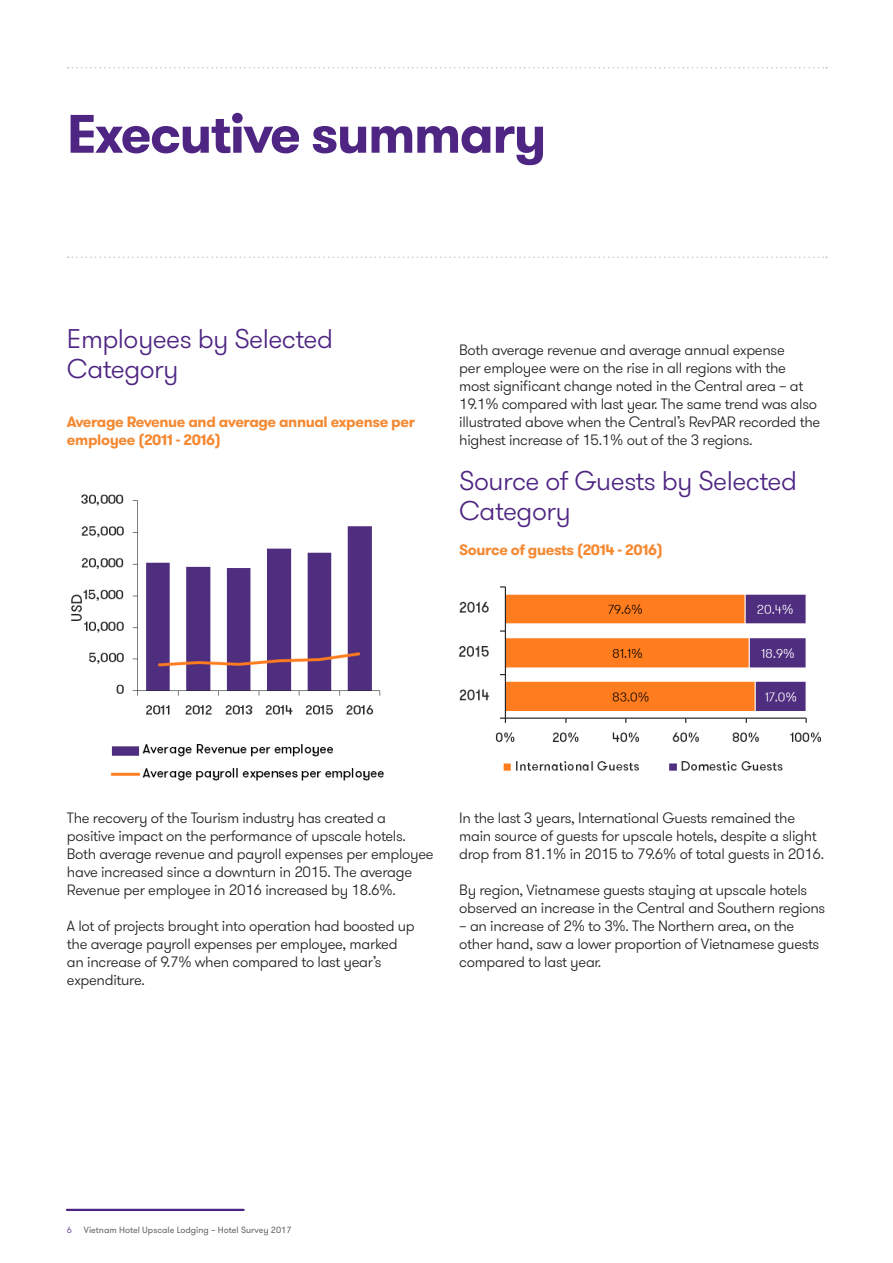
<style>
.page{position:relative;width:893px;height:1263px;background:#fff}
.page>*{position:absolute;margin:0;border:0;box-sizing:border-box;transform-origin:0 0}
.A_Title_text__ToC{font:700 54px "GT Walsheim Pro";letter-spacing:-.03em;color:#4e2582}
.D_Sub_heading_one{font:300 27px/30px "GT Walsheim Pro";letter-spacing:-.02em;color:#4e2582}
.G_Body_copy_normal{font:300 15px/18px "GT Walsheim Pro";letter-spacing:-.02em;color:#231f20}
.E_Sub_heading_two{font:700 15px/18px "GT Walsheim Pro";letter-spacing:-.025em;color:#f58932}
.t1{font:9px "GT Walsheim Pro";color:#636366}
.t2{font:9px "GT Walsheim Pro";color:#6e5299}
</style>
<div class="page">
<svg style="left:68px;top:256px;width:759px;height:2px"></svg>
<svg style="left:68px;top:67px;width:759px;height:1px"></svg>
<img style="left:71px;top:494px;width:313px;height:287px">
<img style="left:459px;top:586px;width:362px;height:185px">
<hr style="left:67px;top:1209px;width:177px;height:2px;background:#4e2582">
<p class="A_Title_text__ToC" style="left:67px;top:99px;width:481px">Executive summary</p>
<p class="D_Sub_heading_one" style="left:67px;top:324px;width:268px">Employees by Selected<br>Category</p>
<p class="E_Sub_heading_two" style="left:67px;top:413px;width:350px">Average Revenue and average annual expense per employee (2011 - 2016)</p>
<p class="G_Body_copy_normal" style="left:459px;top:341px;width:362px">Both average revenue and average annual expense<br>per employee were on the rise in all regions with the most significant change noted in the Central area – at 19.1% compared with last year. The same trend was also illustrated above when the Central’s RevPAR recorded the highest increase of 15.1% out of the 3 regions.</p>
<p class="D_Sub_heading_one" style="left:459px;top:466px;width:339px">Source of Guests by Selected<br>Category</p>
<p class="E_Sub_heading_two" style="left:459px;top:541px;width:205px">Source of guests (2014 - 2016)</p>
<p class="G_Body_copy_normal" style="left:67px;top:809px;width:368px">The recovery of the Tourism industry has created a positive impact on the performance of upscale hotels.<br>Both average revenue and payroll expenses per employee have increased since a downturn in 2015. The average Revenue per employee in 2016 increased by 18.6%.</p>
<p class="G_Body_copy_normal" style="left:67px;top:917px;width:349px">A lot of projects brought into operation had boosted up the average payroll expenses per employee, marked an increase of 9.7% when compared to last year’s expenditure.</p>
<p class="G_Body_copy_normal" style="left:459px;top:809px;width:366px">In the last 3 years, International Guests remained the main source of guests for upscale hotels, despite a slight drop from 81.1% in 2015 to 79.6% of total guests in 2016.</p>
<p class="G_Body_copy_normal" style="left:459px;top:881px;width:368px">By region, Vietnamese guests staying at upscale hotels observed an increase in the Central and Southern regions</p>
<p class="G_Body_copy_normal" style="left:459px;top:917px;width:362px">– an increase of 2% to 3%. The Northern area, on the other hand, saw a lower proportion of Vietnamese guests compared to last year.</p>
<p class="t2" style="left:67px;top:1224px;width:7px">6</p>
<p class="t1" style="left:84px;top:1224px;width:209px">Vietnam Hotel Upscale Lodging – Hotel Survey 2017</p>
</div>
